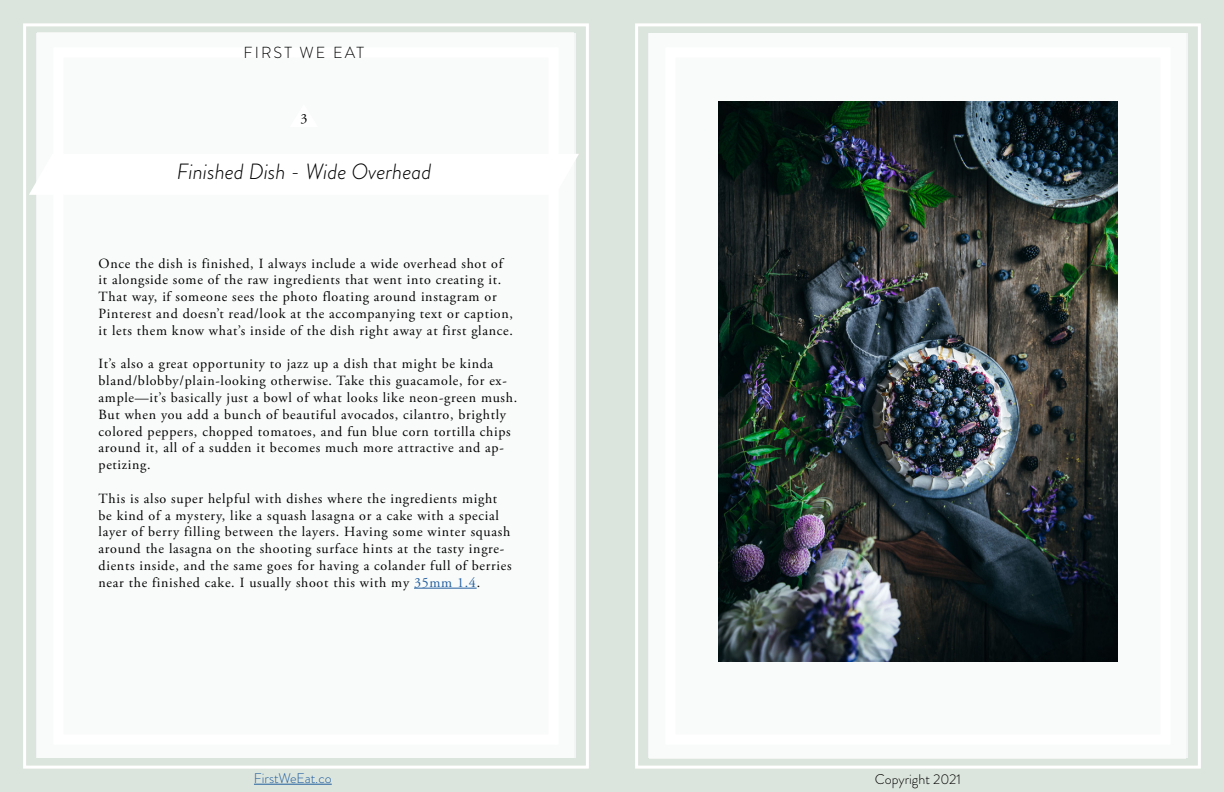
<style>
.page{position:relative;width:1224px;height:792px;background:#dce5dd}
.page>*{position:absolute;margin:0;border:0;box-sizing:border-box;transform-origin:0 0}
.t1{font:italic 300 22px "Brandon Grotesque";color:#000}
.t2{font:300 16px "Brandon Grotesque";letter-spacing:.13em;color:#000}
.t3{font:14px/16.8px "Adobe Garamond Pro";letter-spacing:.05em;color:#000}
.t4{font:300 14px "Brandon Grotesque";letter-spacing:-.005em;color:#215e9e}
.t5{font:300 14px "Brandon Grotesque";color:#000}
.s1{color:#215e9e}
</style>
<div class="page">
<div style="left:23px;top:23px;width:566px;height:746px;border:3px solid #fff"></div>
<hr style="left:254px;top:784px;width:78px;height:1px;background:#215e9e">
<div style="left:635px;top:23px;width:566px;height:746px;border:3px solid #fff"></div>
<div style="left:650px;top:33px;width:536px;height:725px;background:#fff"></div>
<div style="left:38px;top:32px;width:536px;height:726px;background:#fff"></div>
<svg style="left:29px;top:154px;width:550px;height:41px"></svg>
<hr style="left:414px;top:588px;width:63px;height:1px;background:#215e9e">
<img style="left:718px;top:102px;width:400px;height:560px">
<p class="t2" style="left:244px;top:41px;width:122px">FIRST WE EAT</p>
<p class="t3" style="left:300px;top:110px;width:8px">3</p>
<h1 class="t1" style="left:177px;top:156px;width:256px">Finished Dish - Wide Overhead</h1>
<p class="t3" style="left:99px;top:255px;width:416px">Once the dish is finished, I always include a wide overhead shot of it alongside some of the raw ingredients that went into creating it.<br>That way, if someone sees the photo floating around instagram or Pinterest and doesn’t read/look at the accompanying text or caption, it lets them know what’s inside of the dish right away at first glance.</p>
<p class="t3" style="left:99px;top:356px;width:420px">It’s also a great opportunity to jazz up a dish that might be kinda bland/blobby/plain-looking otherwise. Take this guacamole, for ex&shy;ample—it’s basically just a bowl of what looks like neon-green mush.<br>But when you add a bunch of beautiful avocados, cilantro, brightly colored peppers, chopped tomatoes, and fun blue corn tortilla chips around it, all of a sudden it becomes much more attractive and ap&shy;petizing.</p>
<p class="t3" style="left:99px;top:490px;width:414px">This is also super helpful with dishes where the ingredients might be kind of a mystery, like a squash lasagna or a cake with a special layer of berry filling between the layers. Having some winter squash around the lasagna on the shooting surface hints at the tasty ingre&shy;dients inside, and the same goes for having a colander full of berries near the finished cake. I usually shoot this with my <span class="s1">35mm 1.4</span>.</p>
<p class="t4" style="left:254px;top:768px;width:79px">FirstWeEat.co</p>
<p class="t5" style="left:875px;top:769px;width:88px">Copyright 2021</p>
</div>
